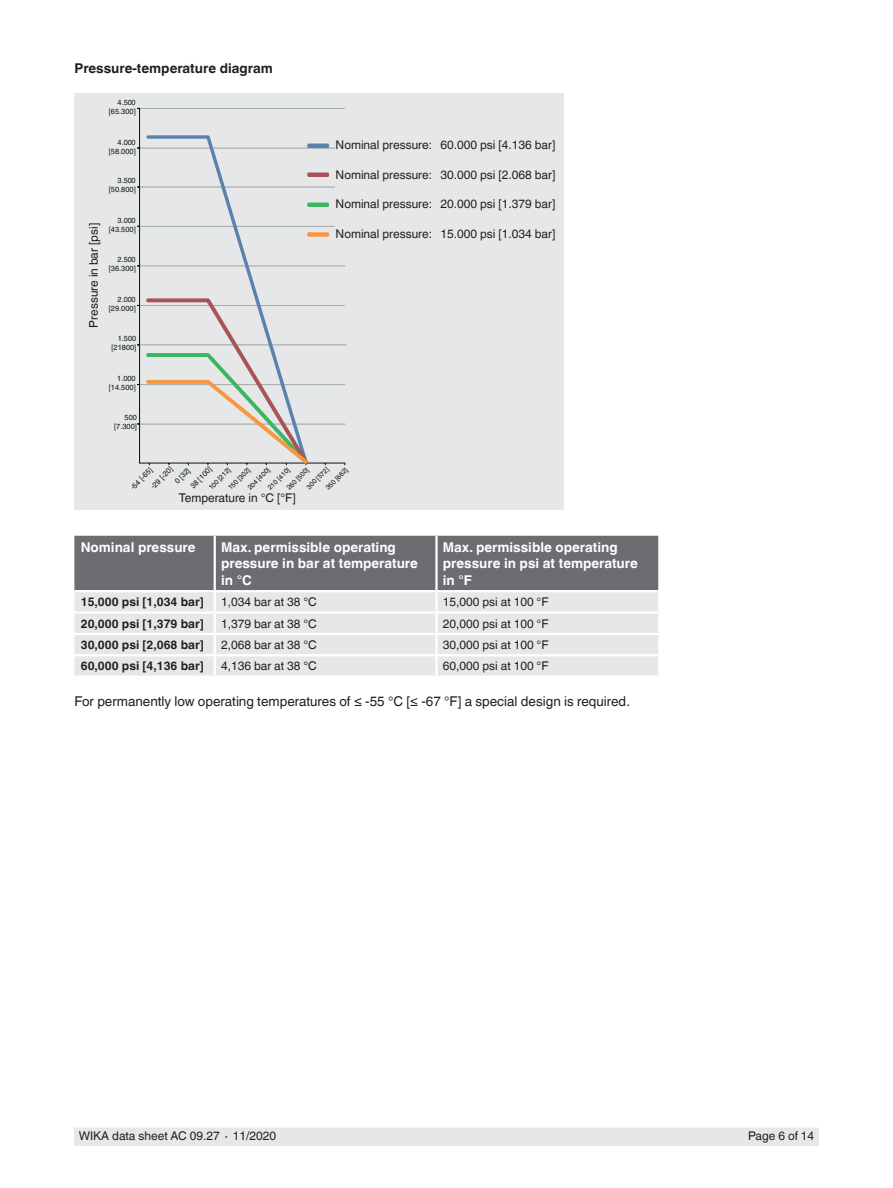
<style>
.page{position:relative;width:893px;height:1188px;background:#fff}
.page>*{position:absolute;margin:0;border:0;box-sizing:border-box;transform-origin:0 0}
.t1{font:700 13.5px/16.5px "Helvetica World";color:#fff}
.t2{font:13.5px "Helvetica World";color:#231f20}
.t3{font:700 13.5px "Helvetica World";color:#231f20}
.t4{font:12px "Helvetica World";color:#231f20}
.t5{font:700 12px "Helvetica World";color:#231f20}
.t6{font:7.35px/8.9px "Helvetica World";color:#0c1112;text-align:right}
.t7{font:6.75px "Helvetica World";color:#0c1112}
</style>
<div class="page">
<div style="left:74px;top:1128px;width:745px;height:17px;background:#e6e7e9"></div>
<div style="left:74px;top:94px;width:489px;height:416px;background:#e6e7e9"></div>
<hr style="left:139px;top:424px;width:206px;height:1px;background:#a4a9aa">
<hr style="left:139px;top:384px;width:206px;height:1px;background:#a4a9aa">
<hr style="left:140px;top:345px;width:206px;height:1px;background:#a4a9aa">
<hr style="left:139px;top:305px;width:206px;height:1px;background:#a4a9aa">
<hr style="left:139px;top:266px;width:206px;height:1px;background:#a4a9aa">
<hr style="left:139px;top:226px;width:206px;height:1px;background:#a4a9aa">
<hr style="left:139px;top:187px;width:206px;height:1px;background:#a4a9aa">
<hr style="left:139px;top:148px;width:206px;height:1px;background:#a4a9aa">
<hr style="left:139px;top:108px;width:206px;height:1px;background:#a4a9aa">
<svg style="left:145px;top:135px;width:165px;height:161px"></svg>
<hr style="left:140px;top:463px;width:205px;height:1px;background:#0c1112">
<hr style="left:139px;top:108px;width:1px;height:356px;background:#0c1112">
<svg style="left:137px;top:296px;width:174px;height:170px"></svg>
<svg style="left:74px;top:656px;width:584px;height:20px;background:#e7e8e9"></svg>
<hr style="left:435px;top:656px;width:3px;height:20px;background:#fff">
<svg style="left:74px;top:536px;width:584px;height:118px;background:#aeafb2"></svg>
<hr style="left:214px;top:656px;width:2px;height:20px;background:#fff">
<hr style="left:214px;top:536px;width:2px;height:54px;background:#fff">
<hr style="left:74px;top:633px;width:141px;height:2px;background:#fff">
<hr style="left:74px;top:590px;width:141px;height:2px;background:#fff">
<hr style="left:74px;top:611px;width:141px;height:3px;background:#fff">
<div style="left:336px;top:140px;width:192px;height:119px;background:#e6e7e9"></div>
<svg style="left:307px;top:144px;width:22px;height:4px"></svg>
<svg style="left:307px;top:172px;width:22px;height:5px"></svg>
<svg style="left:307px;top:202px;width:22px;height:5px"></svg>
<svg style="left:307px;top:232px;width:22px;height:5px"></svg>
<p class="t3" style="left:74px;top:61px;width:200px">Pressure-temperature diagram</p>
<p class="t4" style="left:87px;top:328px;width:106px;rotate:-90deg">Pressure in bar [psi]</p>
<p class="t6" style="left:109px;top:98px;width:28px">4.500 [65.300]</p>
<p class="t6" style="left:109px;top:138px;width:28px">4.000 [58.000]</p>
<p class="t6" style="left:109px;top:176px;width:28px">3.500 [50.800]</p>
<p class="t6" style="left:109px;top:216px;width:28px">3.000 [43.500]</p>
<p class="t6" style="left:109px;top:255px;width:28px">2.500 [36.300]</p>
<p class="t6" style="left:109px;top:295px;width:28px">2.000 [29.000]</p>
<p class="t6" style="left:112px;top:334px;width:26px">1.500 [21800]</p>
<p class="t6" style="left:109px;top:374px;width:28px">1.000 [14.500]</p>
<p class="t6" style="left:114px;top:413px;width:24px">500 [7.300]</p>
<p class="t6" style="left:138px;top:473px;width:29px;line-height:13.6px;text-align:left;text-indent:-15px;rotate:-45deg">-54 [-65]<br>-29 [-20]</p>
<p class="t6" style="left:189px;top:484px;width:28px;rotate:-45deg">38 [100]</p>
<p class="t4" style="left:336px;top:138px;width:221px">Nominal pressure: 60.000 psi [4.136 bar]</p>
<p class="t4" style="left:336px;top:168px;width:221px">Nominal pressure: 30.000 psi [2.068 bar]</p>
<p class="t4" style="left:336px;top:197px;width:221px">Nominal pressure: 20.000 psi [1.379 bar]</p>
<p class="t4" style="left:336px;top:227px;width:221px">Nominal pressure: 15.000 psi [1.034 bar]</p>
<p class="t7" style="left:305px;top:485px;width:30px;rotate:-45deg">300 [572]</p>
<p class="t7" style="left:207px;top:486px;width:30px;rotate:-45deg">100 [212]</p>
<p class="t7" style="left:226px;top:486px;width:30px;rotate:-45deg">150 [302]</p>
<p class="t7" style="left:246px;top:486px;width:30px;rotate:-45deg">204 [400]</p>
<p class="t7" style="left:266px;top:486px;width:30px;rotate:-45deg">210 [410]</p>
<p class="t7" style="left:285px;top:486px;width:30px;rotate:-45deg">260 [500]</p>
<p class="t7" style="left:324px;top:486px;width:30px;rotate:-45deg">350 [662]</p>
<p class="t6" style="left:173px;top:479px;width:20px;rotate:-45deg">0 [32]</p>
<p class="t4" style="left:179px;top:490px;width:118px">Temperature in °C [°F]</p>
<p class="t1" style="left:81px;top:539px;width:116px">Nominal pressure</p>
<p class="t1" style="left:221px;top:539px;width:198px">Max. permissible operating pressure in bar at temperature in °C</p>
<p class="t1" style="left:443px;top:539px;width:196px">Max. permissible operating pressure in psi at temperature in °F</p>
<p class="t5" style="left:81px;top:595px;width:125px">15,000 psi [1,034 bar]</p>
<p class="t4" style="left:221px;top:595px;width:97px">1,034 bar at 38 °C</p>
<p class="t4" style="left:443px;top:595px;width:107px">15,000 psi at 100 °F</p>
<p class="t5" style="left:81px;top:616px;width:125px">20,000 psi [1,379 bar]</p>
<p class="t4" style="left:221px;top:616px;width:97px">1,379 bar at 38 °C</p>
<p class="t4" style="left:443px;top:616px;width:107px">20,000 psi at 100 °F</p>
<p class="t5" style="left:81px;top:638px;width:125px">30,000 psi [2,068 bar]</p>
<p class="t4" style="left:221px;top:638px;width:97px">2,068 bar at 38 °C</p>
<p class="t4" style="left:443px;top:638px;width:107px">30,000 psi at 100 °F</p>
<p class="t5" style="left:81px;top:659px;width:125px">60,000 psi [4,136 bar]</p>
<p class="t4" style="left:221px;top:659px;width:97px">4,136 bar at 38 °C</p>
<p class="t4" style="left:443px;top:659px;width:107px">60,000 psi at 100 °F</p>
<p class="t2" style="left:74px;top:694px;width:557px">For permanently low operating temperatures of ≤ -55 °C [≤ -67 °F] a special design is required.</p>
<p class="t4" style="left:79px;top:1129px;width:199px">WIKA data sheet AC 09.27 ∙ 11/2020</p>
<p class="t4" style="left:748px;top:1129px;width:68px">Page 6 of 14</p>
</div>
